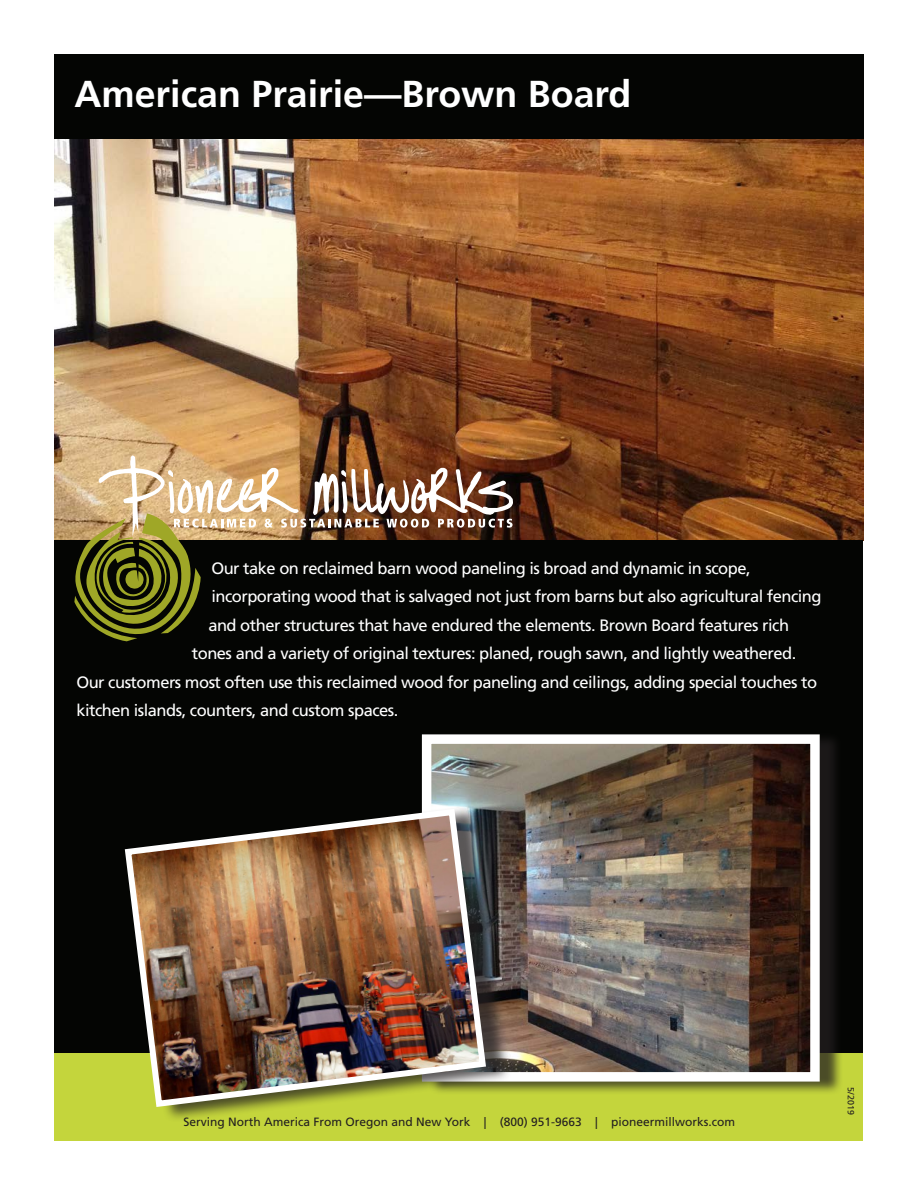
<style>
.page{position:relative;width:918px;height:1188px;background:#fff}
.page>*{position:absolute;margin:0;border:0;box-sizing:border-box;transform-origin:0 0}
.t1{font:700 37.5px "Frutiger LT Std";color:#fff}
.t2{font:16.5px "Frutiger LT Std";letter-spacing:-.03em;color:#fff}
.t3{font:12px "Frutiger LT Std";color:#231f20}
.t4{font:9px "Frutiger LT Std";color:#231f20}
</style>
<div class="page">
<img style="left:54px;top:138px;width:809px;height:402px">
<div style="left:55px;top:540px;width:808px;height:513px;background:#040503"></div>
<div style="left:54px;top:54px;width:809px;height:84px;background:#040503"></div>
<div style="left:55px;top:1053px;width:808px;height:87px;background:#c4d53c"></div>
<svg style="left:74px;top:455px;width:439px;height:186px"></svg>
<div style="left:428px;top:731px;width:415px;height:364px;background:#231f20;opacity:.75"></div>
<img style="left:432px;top:744px;width:378px;height:328px">
<div style="left:422px;top:734px;width:398px;height:348px;border:9px solid #fff"></div>
<div style="left:132px;top:805px;width:380px;height:317px;background:#231f20;opacity:.75"></div>
<img style="left:124px;top:805px;width:365px;height:305px">
<p class="t1" style="left:74px;top:72px;width:559px">American Prairie—Brown Board</p>
<p class="t2" style="left:211px;top:558px;width:541px">Our take on reclaimed barn wood paneling is broad and dynamic in scope,</p>
<p class="t2" style="left:211px;top:587px;width:612px">incorporating wood that is salvaged not just from barns but also agricultural fencing</p>
<p class="t2" style="left:208px;top:615px;width:582px">and other structures that have endured the elements. Brown Board features rich</p>
<p class="t2" style="left:192px;top:644px;width:606px">tones and a variety of original textures: planed, rough sawn, and lightly weathered.</p>
<p class="t2" style="left:76px;top:672px;width:742px">Our customers most often use this reclaimed wood for paneling and ceilings, adding special touches to</p>
<p class="t2" style="left:76px;top:701px;width:324px">kitchen islands, counters, and custom spaces.</p>
<p class="t3" style="left:184px;top:1115px;width:553px">Serving North America From Oregon and New York | (800) 951-9663 | pioneermillworks.com</p>
<p class="t4" style="left:856px;top:1087px;width:29px;rotate:90deg">5/2019</p>
</div>
